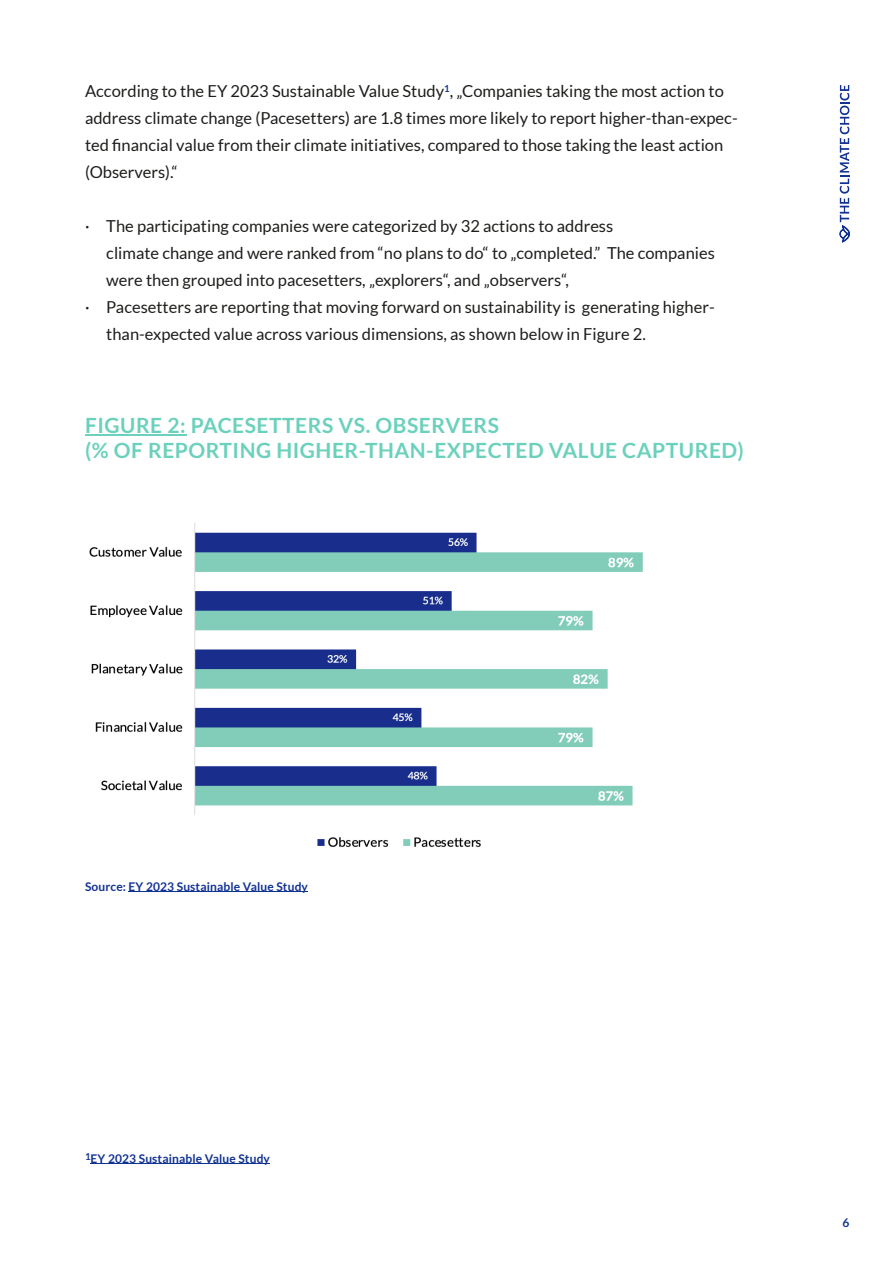
<style>
.page{position:relative;width:893px;height:1263px;background:#fff}
.page>*{position:absolute;margin:0;border:0;box-sizing:border-box;transform-origin:0 0}
.t1{font:700 21px/25.2px "Lato";letter-spacing:.025em;color:#6bd1bc}
.t2{font:16.5px/27px "Lato";color:#1d1d1b}
.t3{font:700 12px "Lato";letter-spacing:.01em;color:#113293}
</style>
<div class="page">
<svg style="left:840px;top:85px;width:10px;height:157px"></svg>
<hr style="left:91px;top:1163px;width:179px;height:1px;background:#113293">
<hr style="left:129px;top:891px;width:179px;height:1px;background:#113293">
<hr style="left:85px;top:434px;width:101px;height:2px;background:#6bd1bc">
<img style="left:89px;top:523px;width:554px;height:324px">
<p class="t2" style="left:85px;top:79px;width:654px">According to the EY 2023 Sustainable Value Study<sup>1</sup>, „Companies taking the most action to address climate change (Pacesetters) are 1.8 times more likely to report higher-than-expec&shy;ted financial value from their climate initiatives, compared to those taking the least action (Observers).“</p>
<p class="t2" style="left:85px;top:214px;width:530px">· The participating companies were categorized by 32 actions to address</p>
<p class="t2" style="left:106px;top:241px;width:610px">climate change and were ranked from “no plans to do“ to „completed.” The companies</p>
<p class="t2" style="left:106px;top:268px;width:464px">were then grouped into pacesetters, „explorers“, and „observers“,</p>
<p class="t2" style="left:85px;top:295px;width:631px">· Pacesetters are reporting that moving forward on sustainability is generating higher-</p>
<p class="t2" style="left:106px;top:322px;width:541px">than-expected value across various dimensions, as shown below in Figure 2.</p>
<p class="t1" style="left:85px;top:414px;width:660px">FIGURE 2: PACESETTERS VS. OBSERVERS<br>(% OF REPORTING HIGHER-THAN-EXPECTED VALUE CAPTURED)</p>
<p class="t3" style="left:85px;top:881px;width:225px">Source: EY 2023 Sustainable Value Study</p>
<p class="t3" style="left:85px;top:1153px;width:187px"><sup>1</sup>EY 2023 Sustainable Value Study</p>
<p class="t3" style="left:842px;top:1217px;width:8px">6</p>
</div>
